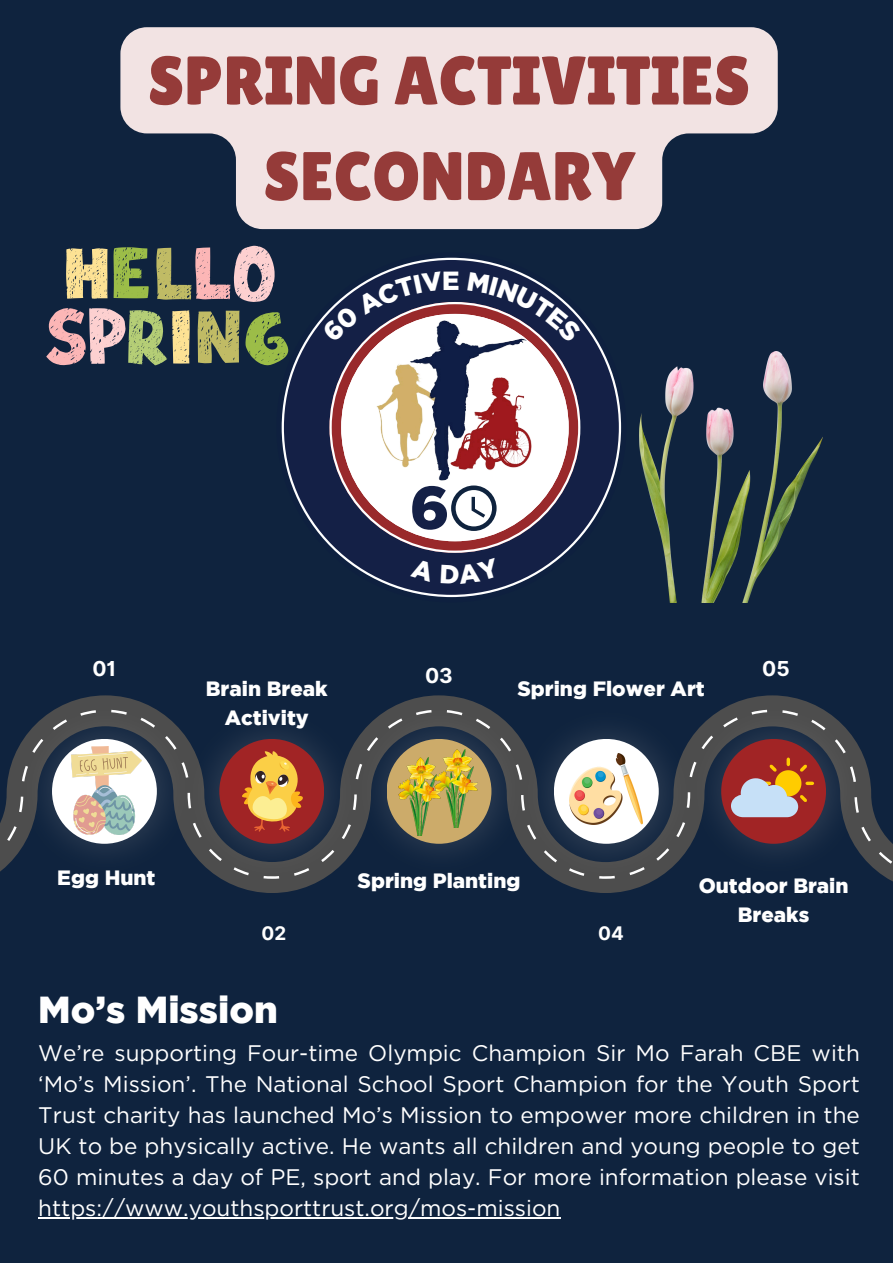
<style>
.page{position:relative;width:893px;height:1263px;background:#0f233e}
.page>*{position:absolute;margin:0;border:0;box-sizing:border-box;transform-origin:0 0}
.t1{font:68.7px/95.6px "Lilita One";color:#953b39;text-align:center}
.t2{font:900 60.22px "Gotham";color:#142046}
.t3{font:900 37.5px "Gotham";color:#fff}
.t4{font:900 26.1px "Gotham";color:#fff}
.t5{font:22.5px/30.9px "Gotham";color:#fff;text-align:justify}
.t6{font:900 20.62px/28.7px "Gotham";color:#fff;text-align:center}
.t7{font:700 20.62px "Inter";color:#fff}
.t8{font:700 18.75px "Inter";color:#fff}
</style>
<div class="page">
<svg style="left:61px;top:695px;width:832px;height:198px"></svg>
<svg style="left:0;top:710px;width:893px;height:169px"></svg>
<img style="left:691px;top:706px;width:169px;height:169px">
<img style="left:188px;top:710px;width:169px;height:168px">
<img style="left:523px;top:710px;width:168px;height:168px">
<svg style="left:562px;top:749px;width:90px;height:90px"></svg>
<img style="left:22px;top:706px;width:169px;height:169px">
<svg style="left:61px;top:745px;width:90px;height:90px"></svg>
<img style="left:357px;top:706px;width:168px;height:169px">
<svg style="left:396px;top:745px;width:90px;height:90px"></svg>
<div style="left:219px;top:739px;width:105px;height:105px;background:#a12425;border-radius:50%"></div>
<div style="left:52px;top:739px;width:105px;height:105px;background:#fff;border-radius:50%"></div>
<div style="left:386px;top:739px;width:105px;height:105px;background:#ccab6a;border-radius:50%"></div>
<div style="left:554px;top:739px;width:105px;height:105px;background:#fff;border-radius:50%"></div>
<div style="left:721px;top:739px;width:105px;height:105px;background:#a12425;border-radius:50%"></div>
<svg style="left:282px;top:258px;width:339px;height:339px"></svg>
<svg style="left:329px;top:342px;width:251px;height:211px"></svg>
<svg style="left:341px;top:531px;width:227px;height:10px"></svg>
<img style="left:328px;top:272px;width:250px;height:209px">
<svg style="left:282px;top:481px;width:339px;height:50px"></svg>
<svg style="left:156px;top:246px;width:119px;height:56px"></svg>
<svg style="left:66px;top:247px;width:83px;height:52px"></svg>
<svg style="left:198px;top:311px;width:41px;height:52px"></svg>
<svg style="left:245px;top:312px;width:43px;height:53px"></svg>
<svg style="left:46px;top:308px;width:144px;height:57px"></svg>
<img style="left:639px;top:351px;width:183px;height:251px">
<img style="left:71px;top:746px;width:70px;height:88px">
<svg style="left:227px;top:749px;width:90px;height:90px"></svg>
<img style="left:398px;top:757px;width:37px;height:78px">
<img style="left:435px;top:750px;width:42px;height:77px">
<img style="left:570px;top:754px;width:73px;height:70px">
<svg style="left:731px;top:745px;width:90px;height:90px"></svg>
<hr style="left:38px;top:1217px;width:522px;height:1px;background:#fff">
<svg style="left:120px;top:27px;width:657px;height:202px;fill:#f2e3e3"></svg>
<svg style="left:321px;top:271px;width:122px;height:71px"></svg>
<svg style="left:467px;top:272px;width:115px;height:70px"></svg>
<svg style="left:410px;top:558px;width:90px;height:26px"></svg>
<p class="t1" style="left:148px;top:33px;width:604px">SPRING ACTIVITIES<br>SECONDARY</p>
<p class="t4" style="left:442px;top:271px;width:19px">E</p>
<p class="t7" style="left:92px;top:656px;width:25px">01</p>
<h1 class="t2" style="left:410px;top:485px;width:41px">6</h1>
<p class="t7" style="left:425px;top:663px;width:29px">03</p>
<p class="t7" style="left:762px;top:656px;width:29px">05</p>
<h3 class="t6" style="left:206px;top:676px;width:123px">Brain Break<br>Activity</h3>
<h3 class="t6" style="left:517px;top:676px;width:189px">Spring Flower Art</h3>
<p class="t6" style="left:57px;top:864px;width:100px">Egg Hunt</p>
<p class="t6" style="left:358px;top:868px;width:164px">Spring Planting</p>
<p class="t6" style="left:698px;top:873px;width:151px">Outdoor Brain<br>Breaks</p>
<p class="t8" style="left:261px;top:921px;width:26px">02</p>
<p class="t8" style="left:598px;top:921px;width:27px">04</p>
<p class="t3" style="left:38px;top:996px;width:241px">Mo’s Mission</p>
<p class="t5" style="left:38px;top:1039px;width:823px">We’re supporting Four-time Olympic Champion Sir Mo Farah CBE with ‘Mo’s Mission’. The National School Sport Champion for the Youth Sport Trust charity has launched Mo’s Mission to empower more children in the UK to be physically active. He wants all children and young people to get 60 minutes a day of PE, sport and play. For more information please visit</p>
<p class="t5" style="left:38px;top:1193px;width:523px">https://www.youthsporttrust.org/mos-mission</p>
</div>
